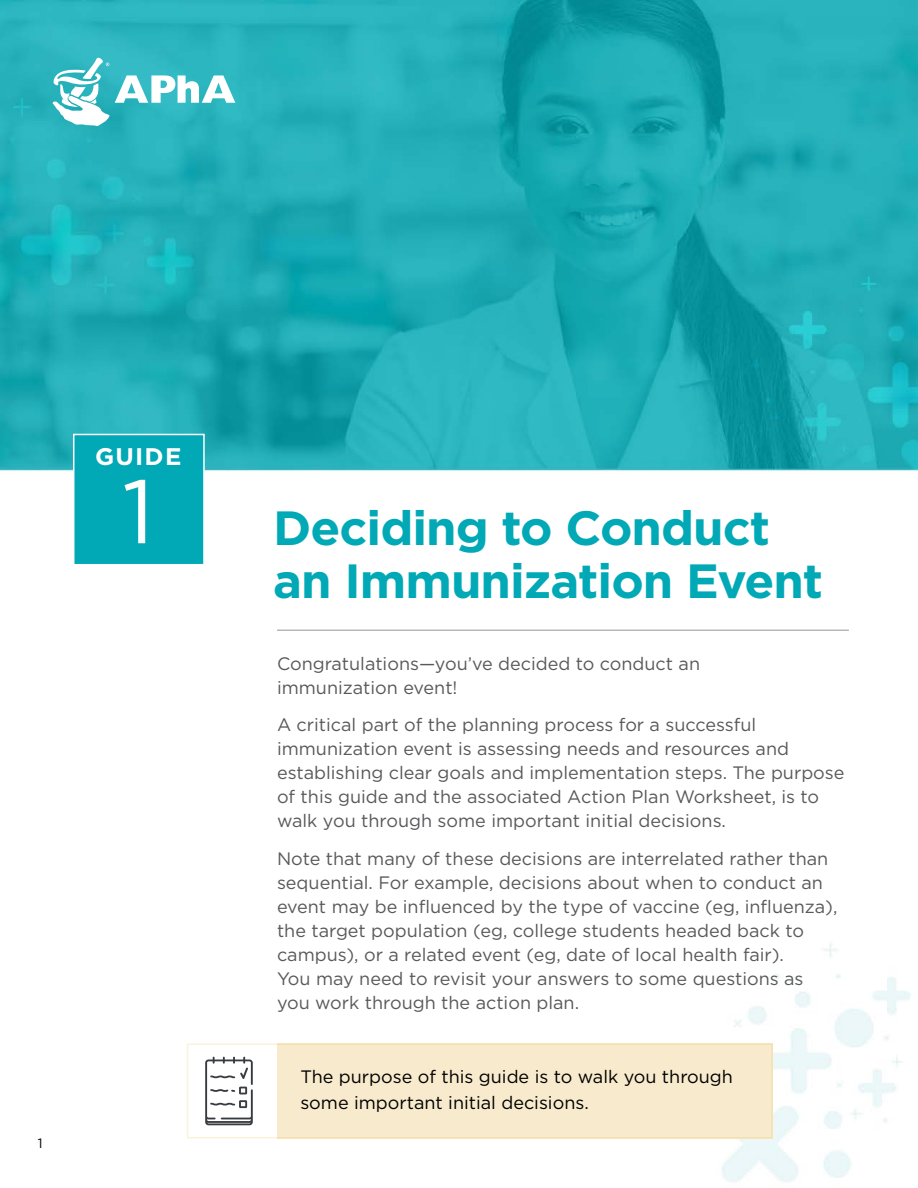
<style>
.page{position:relative;width:918px;height:1188px;background:#fff}
.page>*{position:absolute;margin:0;border:0;box-sizing:border-box;transform-origin:0 0}
.t1{font:90px "Gotham";color:#fff}
.t2{font:700 48px/52.5px "Gotham";letter-spacing:-.02em;color:#00a9b5}
.t3{font:700 24px "Gotham";letter-spacing:.05em;color:#fff}
.t4{font:18px/24px "Gotham";color:#58595b}
.t5{font:18px/25.5px "Gotham";color:#000}
.t6{font:13.5px "Gotham";color:#000}
</style>
<div class="page">
<img style="left:0;top:0;width:918px;height:1182px">
<svg style="left:52px;top:56px;width:183px;height:70px"></svg>
<div style="left:73px;top:434px;width:132px;height:131px;background:#00a9b5;border:2px solid #fff"></div>
<div style="left:277px;top:1043px;width:495px;height:95px;background:#f8eacc"></div>
<svg style="left:205px;top:1057px;width:48px;height:68px"></svg>
<hr style="left:277px;top:630px;width:572px;height:1px;background:#939598">
<h3 class="t3" style="left:95px;top:443px;width:88px">GUIDE</h3>
<h1 class="t1" style="left:122px;top:462px;width:34px">1</h1>
<p class="t6" style="left:38px;top:1135px;width:6px">1</p>
<h2 class="t2" style="left:273px;top:501px;width:552px">Deciding to Conduct an Immunization Event</h2>
<p class="t4" style="left:277px;top:651px;width:425px">Congratulations—you’ve decided to conduct an immunization event!</p>
<p class="t4" style="left:277px;top:713px;width:569px">A critical part of the planning process for a successful immunization event is assessing needs and resources and establishing clear goals and implementation steps. The purpose of this guide and the associated Action Plan Worksheet, is to walk you through some important initial decisions.</p>
<p class="t4" style="left:277px;top:846px;width:562px">Note that many of these decisions are interrelated rather than sequential. For example, decisions about when to conduct an event may be influenced by the type of vaccine (eg, influenza), the target population (eg, college students headed back to campus), or a related event (eg, date of local health fair).<br>You may need to revisit your answers to some questions as you work through the action plan.</p>
<p class="t5" style="left:300px;top:1064px;width:434px">The purpose of this guide is to walk you through some important initial decisions.</p>
</div>
